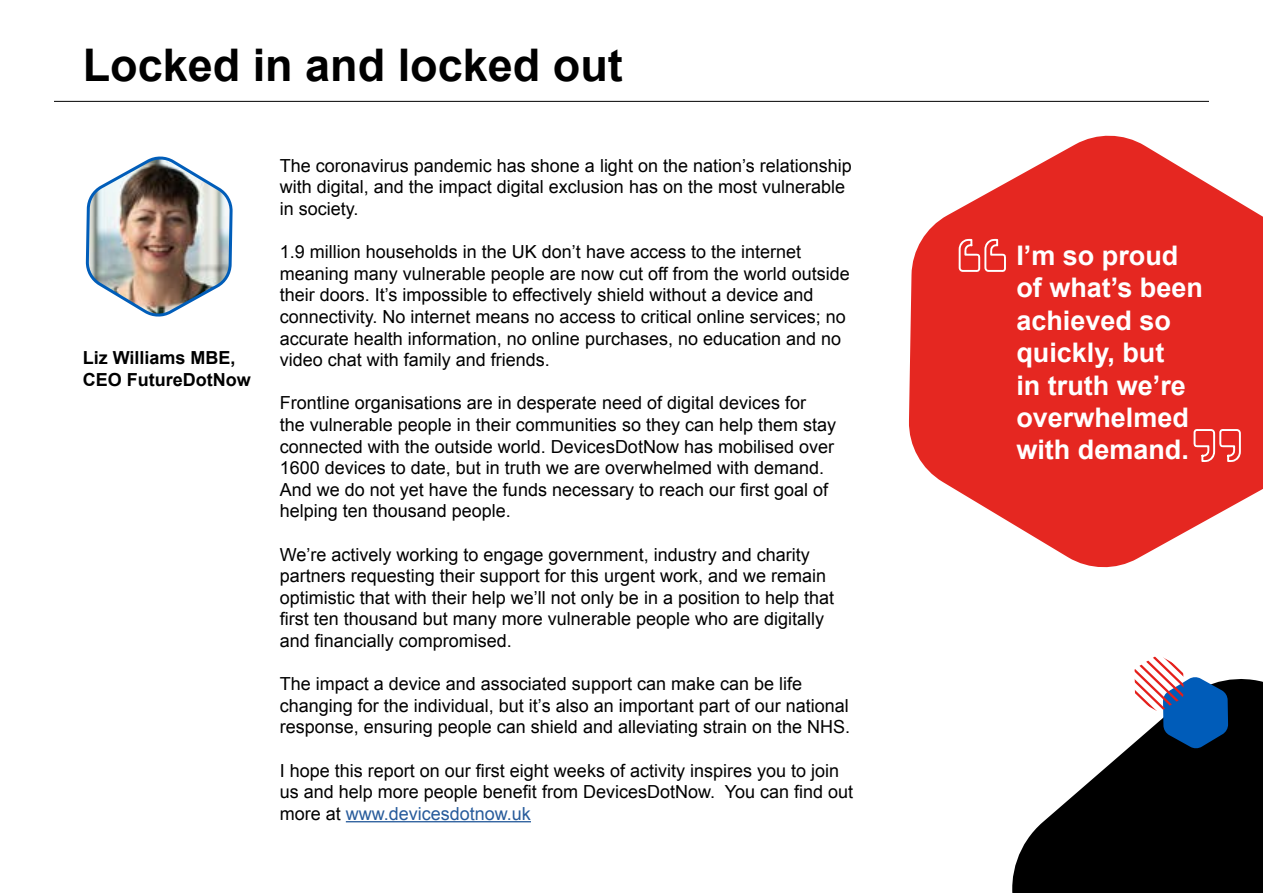
<style>
.page{position:relative;width:1263px;height:893px;background:#fff}
.page>*{position:absolute;margin:0;border:0;box-sizing:border-box;transform-origin:0 0}
.t1{font:700 45px "Arial";color:#000}
.t2{font:700 27px/32.4px "Arial";color:#fff}
.t3{font:18px/21.6px "Arial";color:#000}
.t4{font:700 18px/21.6px "Arial";color:#000}
.s1{color:#275b9b}
</style>
<div class="page">
<svg style="left:1012px;top:679px;width:251px;height:214px;fill:#000"></svg>
<svg style="left:1134px;top:656px;width:94px;height:93px"></svg>
<hr style="left:54px;top:101px;width:1155px;height:1px;background:#000">
<svg style="left:909px;top:135px;width:354px;height:433px;fill:#e52721"></svg>
<img style="left:85px;top:156px;width:148px;height:161px">
<hr style="left:346px;top:821px;width:185px;height:1px;background:#275b9b">
<svg style="left:959px;top:239px;width:47px;height:33px;background:#eb5d59"></svg>
<svg style="left:1193px;top:429px;width:48px;height:33px"></svg>
<h1 class="t1" style="left:83px;top:35px;width:542px">Locked in and locked out</h1>
<p class="t4" style="left:83px;top:348px;width:169px">Liz Williams MBE,<br>CEO FutureDotNow</p>
<p class="t3" style="left:280px;top:155px;width:574px">The coronavirus pandemic has shone a light on the nation’s relationship with digital, and the impact digital exclusion has on the most vulnerable in society.</p>
<p class="t3" style="left:280px;top:241px;width:571px">1.9 million households in the UK don’t have access to the internet meaning many vulnerable people are now cut off from the world outside their doors. It’s impossible to effectively shield without a device and connectivity. No internet means no access to critical online services; no accurate health information, no online purchases, no education and no video chat with family and friends.</p>
<p class="t3" style="left:280px;top:392px;width:558px">Frontline organisations are in desperate need of digital devices for<br>the vulnerable people in their communities so they can help them stay connected with the outside world. DevicesDotNow has mobilised over 1600 devices to date, but in truth we are overwhelmed with demand.<br>And we do not yet have the funds necessary to reach our first goal of helping ten thousand people.</p>
<p class="t3" style="left:280px;top:544px;width:556px">We’re actively working to engage government, industry and charity partners requesting their support for this urgent work, and we remain optimistic that with their help we’ll not only be in a position to help that first ten thousand but many more vulnerable people who are digitally and financially compromised.</p>
<p class="t3" style="left:280px;top:673px;width:572px">The impact a device and associated support can make can be life changing for the individual, but it’s also an important part of our national response, ensuring people can shield and alleviating strain on the NHS.</p>
<p class="t3" style="left:280px;top:760px;width:575px">I hope this report on our first eight weeks of activity inspires you to join us and help more people benefit from DevicesDotNow. You can find out more at <span class="s1">www.devicesdotnow.uk</span></p>
<h2 class="t2" style="left:1016px;top:240px;width:188px">I’m so proud of what’s been achieved so quickly, but<br>in truth we’re overwhelmed with demand.</h2>
</div>
